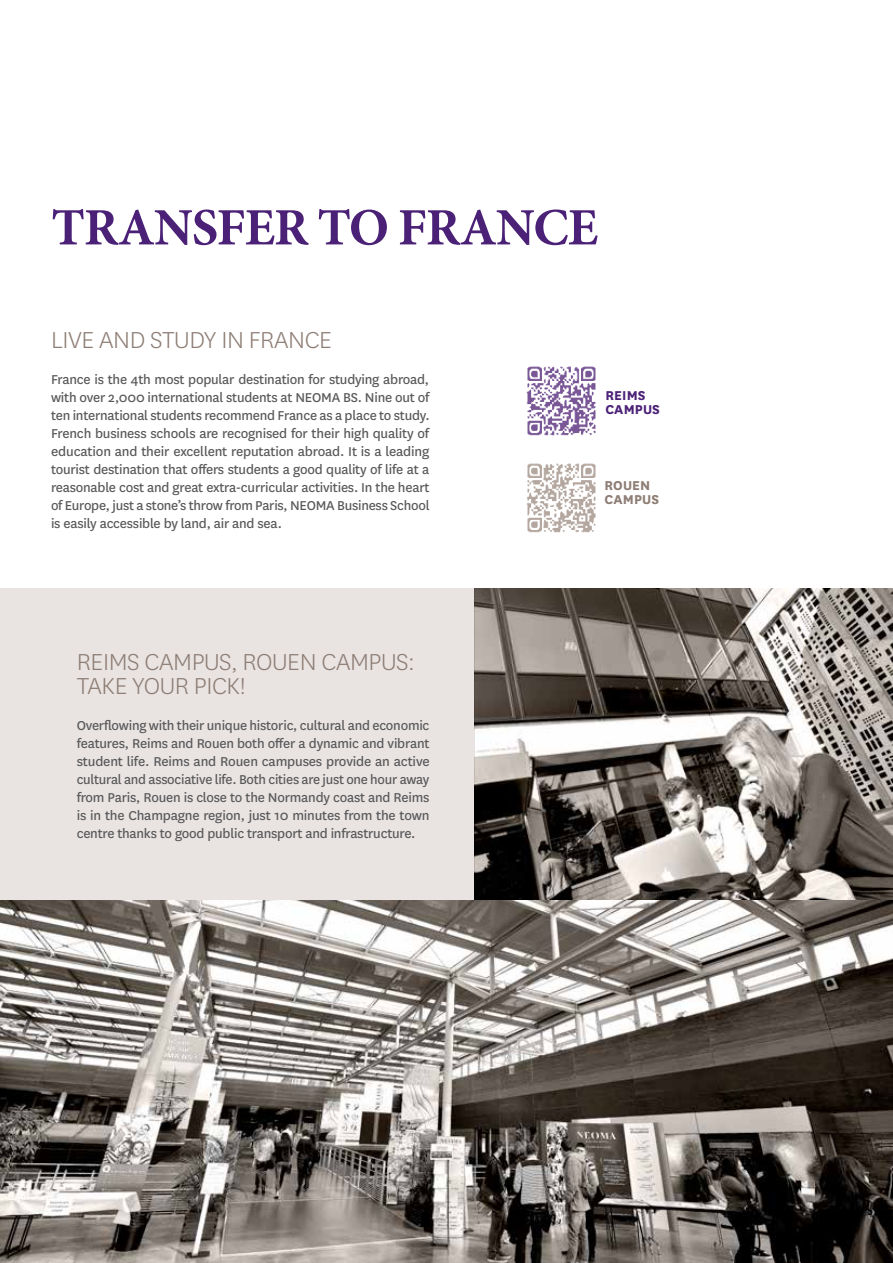
<style>
.page{position:relative;width:893px;height:1263px;background:#fff}
.page>*{position:absolute;margin:0;border:0;box-sizing:border-box;transform-origin:0 0}
.t1{font:700 52.5px "Minion Pro";letter-spacing:-.02em;color:#4b2177}
.t2{font:300 27px/24px "National";letter-spacing:-.015em;color:#8d7d74}
.t3{font:15px/18px "National";letter-spacing:-.015em;color:#58585a;text-align:justify}
.t4{font:700 15px/13.5px "National";color:#4b2177}
.t5{font:700 15px/13.5px "National";color:#8d7d74}
</style>
<div class="page">
<img style="left:526px;top:366px;width:70px;height:70px">
<img style="left:526px;top:463px;width:70px;height:70px">
<div style="left:0;top:588px;width:475px;height:312px;background:#e9e4e2"></div>
<img style="left:475px;top:588px;width:418px;height:312px">
<img style="left:0;top:900px;width:893px;height:363px">
<h1 class="t1" style="left:51px;top:196px;width:548px">TRANSFER TO FRANCE</h1>
<h2 class="t2" style="left:51px;top:327px;width:282px">LIVE AND STUDY IN FRAN CE</h2>
<p class="t3" style="left:51px;top:369px;width:380px">France is the 4th most popular destination for studying abroad, with over 2,000 international students at NEOMA BS. Nine out of ten international students recommend France as a place to study.<br>French business schools are recognised for their high quality of education and their excellent reputation abroad. It is a leading tourist destination that offers students a good quality of life at a reasonable cost and great extra-curricular activities. In the heart of Europe, just a stone’s throw from Paris, NEOMA Business School is easily accessible by land, air and sea.</p>
<h2 class="t2" style="left:77px;top:649px;width:340px">REIMS CAMPUS, ROUEN CAMPUS:<br>TAKE YOUR PICK!</h2>
<p class="t3" style="left:77px;top:716px;width:354px">Overflowing with their unique historic, cultural and economic features, Reims and Rouen both offer a dynamic and vibrant student life. Reims and Rouen campuses provide an active cultural and associative life. Both cities are just one hour away from Paris, Rouen is close to the Normandy coast and Reims is in the Champagne region, just 10 minutes from the town centre thanks to good public transport and infrastructure.</p>
<p class="t4" style="left:605px;top:388px;width:19px">REIMS<br>CAMPUS</p>
<p class="t5" style="left:604px;top:478px;width:19px">ROUEN<br>CAMPUS</p>
</div>
